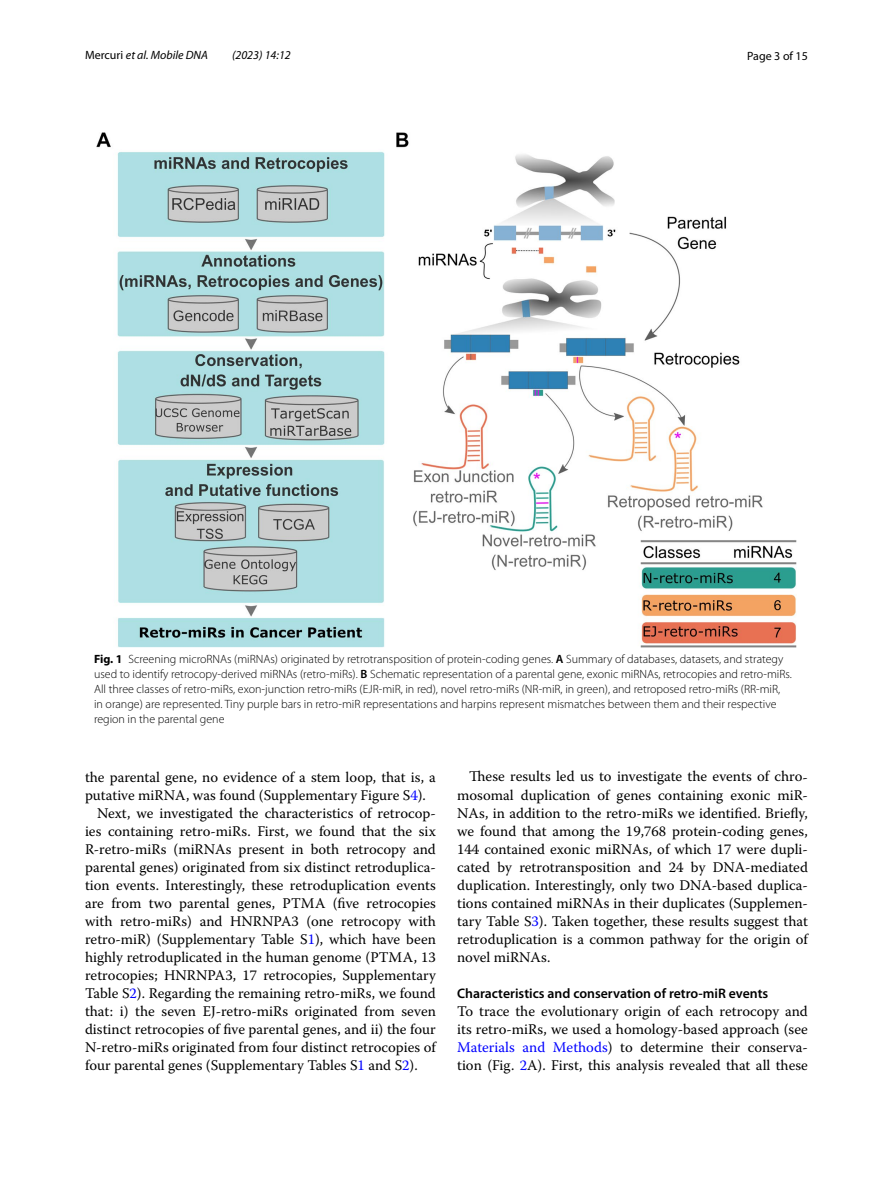
<style>
.page{position:relative;width:893px;height:1187px;background:#fff}
.page>*{position:absolute;margin:0;border:0;box-sizing:border-box;transform-origin:0 0}
.t1{font:14.7px/18px "Warnock Pro";color:#000;text-align:justify}
.t2{font:600 13.8px "Myriad Pro";color:#000}
.t3{font:300 12px/15px "Myriad Pro";color:#000}
.t4{font:italic 12px "Myriad Pro";color:#000}
.t5{font:12px "Myriad Pro";color:#000}
.s1{font-style:normal}
.s2{font-weight:700}
.s3{font-weight:600}
.s4{color:#00f}
</style>
<div class="page">
<img style="left:96px;top:133px;width:701px;height:514px">
<p class="t4" style="left:85px;top:48px;width:124px"><span class="s1">Mercuri</span> et al. Mobile DNA</p>
<p class="t4" style="left:232px;top:48px;width:60px">(2023) 14:12</p>
<p class="t5" style="left:747px;top:48px;width:62px">Page 3 of 15</p>
<p class="t3" style="left:94px;top:651px;width:699px"><span class="s2">Fig. 1</span> Screening microRNAs (miRNAs) originated by retrotransposition of protein-coding genes. <span class="s3">A</span> Summary of databases, datasets, and strategy used to identify retrocopy-derived miRNAs (retro-miRs). <span class="s3">B</span> Schematic representation of a parental gene, exonic miRNAs, retrocopies and retro-miRs.<br>All three classes of retro-miRs, exon-junction retro-miRs (EJR-miR, in red), novel retro-miRs (NR-miR, in green), and retroposed retro-miRs (RR-miR, in orange) are represented. Tiny purple bars in retro-miR representations and harpins represent mismatches between them and their respective region in the parental gene</p>
<p class="t1" style="left:85px;top:767px;width:352px">the parental gene, no evidence of a stem loop, that is, a</p>
<p class="t1" style="left:85px;top:785px;width:342px">putative miRNA, was found (Supplementary Figure S<span class="s4">4</span>).</p>
<p class="t1" style="left:97px;top:803px;width:340px">Next, we investigated the characteristics of retrocop-</p>
<p class="t1" style="left:85px;top:821px;width:352px">ies containing retro-miRs. First, we found that the six</p>
<p class="t1" style="left:85px;top:839px;width:352px">R-retro-miRs (miRNAs present in both retrocopy and</p>
<p class="t1" style="left:85px;top:857px;width:352px">parental genes) originated from six distinct retroduplica-</p>
<p class="t1" style="left:85px;top:875px;width:352px">tion events. Interestingly, these retroduplication events</p>
<p class="t1" style="left:85px;top:893px;width:352px">are from two parental genes, PTMA (five retrocopies</p>
<p class="t1" style="left:85px;top:911px;width:352px">with retro-miRs) and HNRNPA3 (one retrocopy with</p>
<p class="t1" style="left:85px;top:929px;width:352px">retro-miR) (Supplementary Table S<span class="s4">1</span>), which have been</p>
<p class="t1" style="left:85px;top:947px;width:352px">highly retroduplicated in the human genome (PTMA, 13</p>
<p class="t1" style="left:85px;top:965px;width:352px">retrocopies; HNRNPA3, 17 retrocopies, Supplementary</p>
<p class="t1" style="left:85px;top:983px;width:352px">Table S<span class="s4">2</span>). Regarding the remaining retro-miRs, we found</p>
<p class="t1" style="left:85px;top:1001px;width:352px">that: i) the seven EJ-retro-miRs originated from seven</p>
<p class="t1" style="left:85px;top:1019px;width:352px">distinct retrocopies of five parental genes, and ii) the four</p>
<p class="t1" style="left:85px;top:1037px;width:352px">N-retro-miRs originated from four distinct retrocopies of</p>
<p class="t1" style="left:85px;top:1055px;width:334px">four parental genes (Supplementary Tables S<span class="s4">1</span> and S<span class="s4">2</span>).</p>
<p class="t1" style="left:457px;top:767px;width:352px;text-indent:12px">These results led us to investigate the events of chro&shy;mosomal duplication of genes containing exonic miR-NAs, in addition to the retro-miRs we identified. Briefly, we found that among the 19,768 protein-coding genes, 144 contained exonic miRNAs, of which 17 were dupli&shy;cated by retrotransposition and 24 by DNA-mediated duplication. Interestingly, only two DNA-based duplica&shy;tions contained miRNAs in their duplicates (Supplemen&shy;tary Table S<span class="s4">3</span>). Taken together, these results suggest that retroduplication is a common pathway for the origin of novel miRNAs.</p>
<p class="t2" style="left:457px;top:984px;width:313px">Characteristics and conservation of retro‑miR events</p>
<p class="t1" style="left:457px;top:1001px;width:352px">To trace the evolutionary origin of each retrocopy and its retro-miRs, we used a homology-based approach (see <span class="s4">Materials and Methods</span>) to determine their conserva&shy;tion (Fig. <span class="s4">2</span>A). First, this analysis revealed that all these</p>
</div>
